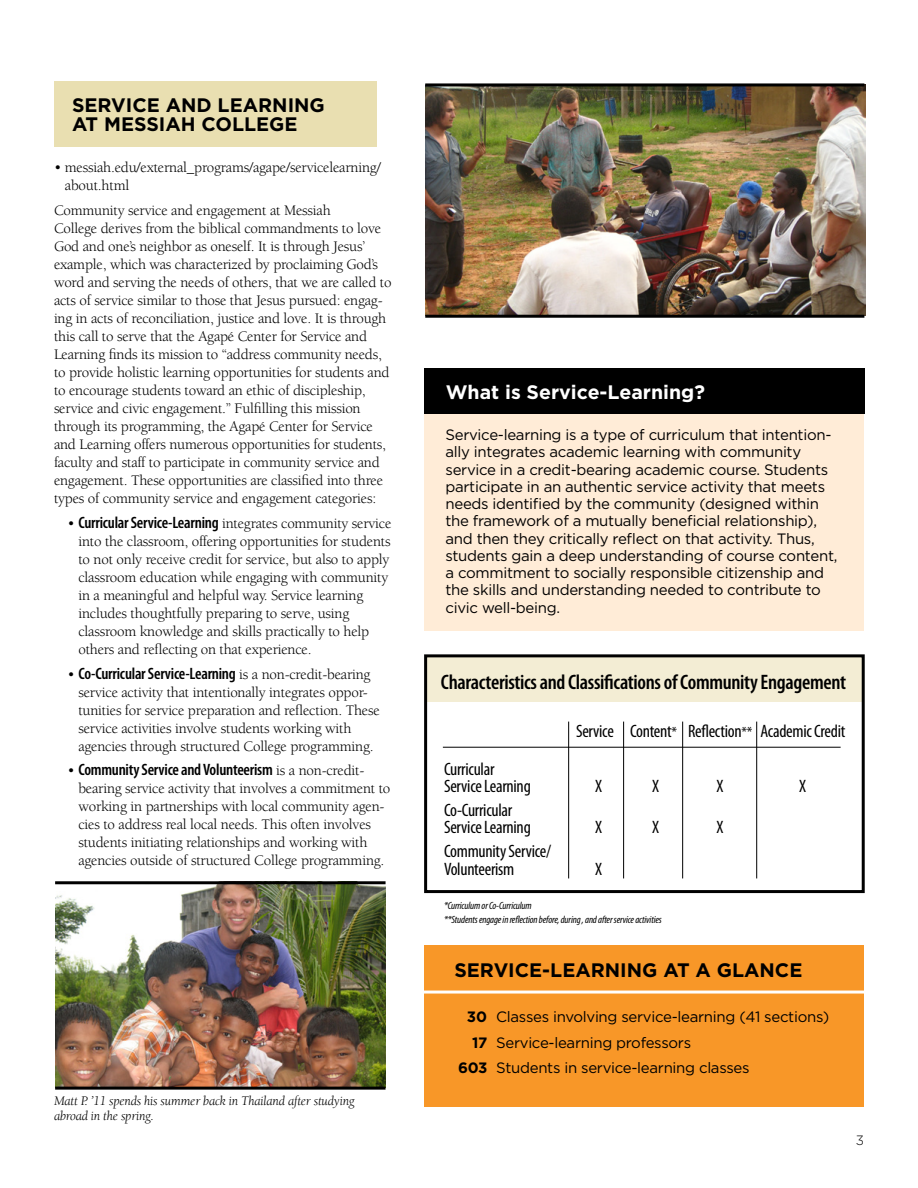
<style>
.page{position:relative;width:918px;height:1188px;background:#fff}
.page>*{position:absolute;margin:0;border:0;box-sizing:border-box;transform-origin:0 0}
.t1{font:600 condensed 21px "Myriad Pro";letter-spacing:-.015em;color:#000}
.t2{font:700 19.5px/18.8px "Gotham";color:#000}
.t3{font:700 19.5px "Gotham";letter-spacing:-.005em;color:#fff}
.t4{font:condensed 18px/17.2px "Myriad Pro";letter-spacing:-.015em;color:#000}
.t5{font:600 condensed 16.5px "Myriad Pro";letter-spacing:-.015em;color:#000}
.t6{font:15px/18px "Berkeley Std";letter-spacing:-.015em;color:#000}
.t7{font:15px/17.2px "Gotham";letter-spacing:-.02em;color:#000}
.t8{font:italic 13.5px/15.8px "Berkeley Std";letter-spacing:-.015em;color:#000}
.t9{font:300 13.5px "Gotham";color:#000}
.t10{font:italic condensed 10.5px/14.2px "Myriad Pro";letter-spacing:-.015em;color:#000}
.s1{font-family:"Myriad Pro";font-weight:600;font-stretch:condensed;font-size:16.5px}
.s2{font-family:"Berkeley Std";font-weight:400;font-stretch:normal;font-size:15px}
.s3{font-size:15px}
.s4{font-weight:700}
</style>
<div class="page">
<div style="left:426px;top:656px;width:437px;height:45px;background:#f3edd4"></div>
<img style="left:426px;top:84px;width:439px;height:232px">
<div style="left:54px;top:81px;width:323px;height:65px;background:#e9dfb1"></div>
<hr style="left:425px;top:83px;width:439px;height:3px;background:#000">
<hr style="left:425px;top:315px;width:439px;height:3px;background:#000">
<div style="left:424px;top:368px;width:440px;height:263px;background:#ffecd7"></div>
<div style="left:424px;top:946px;width:440px;height:161px;background:#f89728"></div>
<div style="left:424px;top:368px;width:440px;height:45px;background:#000"></div>
<hr style="left:422px;top:991px;width:452px;height:3px;background:#fff">
<div style="left:424px;top:654px;width:441px;height:239px;border:3px solid #000"></div>
<hr style="left:443px;top:747px;width:398px;height:1px;background:#000">
<hr style="left:568px;top:722px;width:1px;height:156px;background:#000">
<hr style="left:623px;top:722px;width:1px;height:156px;background:#000">
<hr style="left:682px;top:722px;width:1px;height:156px;background:#000">
<hr style="left:756px;top:722px;width:1px;height:156px;background:#000">
<img style="left:55px;top:884px;width:331px;height:203px">
<hr style="left:55px;top:881px;width:331px;height:3px;background:#000">
<hr style="left:55px;top:1087px;width:331px;height:3px;background:#000">
<h2 class="t2" style="left:72px;top:96px;width:254px">SERVICE AND LEARNING<br>AT M ESSIAH COLLEGE</h2>
<p class="t6" style="left:65px;top:159px;width:317px;text-indent:-11px">• messiah.edu/external_programs/agape/servicelearning/ about.html</p>
<p class="t6" style="left:54px;top:202px;width:339px">Community service and engagement at Messiah<br>College derives from the biblical commandments to love God and one’s neighbor as oneself. It is through Jesus’ example, which was characterized by proclaiming God’s word and serving the needs of others, that we are called to acts of service similar to those that Jesus pursued: engag&shy;ing in acts of reconciliation, justice and love. It is through this call to serve that the Agapé Center for Service and Learning finds its mission to “address community needs, to provide holistic learning opportunities for students and to encourage students toward an ethic of discipleship, service and civic engagement.” Fulfilling this mission through its programming, the Agapé Center for Service and Learning offers numerous opportunities for students, faculty and staff to participate in community service and engagement. These opportunities are classified into three types of community service and engagement categories:</p>
<p class="t6" style="left:78px;top:514px;width:315px;text-indent:-11px">• <span class="s1">Curricular Service-Learning</span> integrates community service into the classroom, offering opportunities for students to not only receive credit for service, but also to apply classroom education while engaging with community in a meaningful and helpful way. Service learning includes thoughtfully preparing to serve, using classroom knowledge and skills practically to help others and reflecting on that experience.</p>
<p class="t5" style="left:68px;top:663px;width:305px"><span class="s2">•</span> Co-Curricular Service-Learning <span class="s2">is a non-credit-bearing</span></p>
<p class="t6" style="left:78px;top:683px;width:303px">service activity that intentionally integrates oppor&shy;tunities for service preparation and reflection. These service activities involve students working with agencies through structured College programming.</p>
<p class="t5" style="left:67px;top:760px;width:298px"><span class="s2">•</span> Community Service and Volunteerism <span class="s2">is a non-credit-</span></p>
<p class="t6" style="left:78px;top:780px;width:314px">bearing service activity that involves a commitment to working in partnerships with local community agen&shy;cies to address real local needs. This often involves students initiating relationships and working with agencies outside of structured College programming.</p>
<p class="t8" style="left:54px;top:1093px;width:302px">Matt P. ’11 spends his summer back in Thailand after studying abroad in the spring.</p>
<h2 class="t3" style="left:446px;top:379px;width:261px">WHAT IS SERVICE-LEARNING?</h2>
<p class="t7" style="left:446px;top:426px;width:393px">Service-learning is a type of curriculum that intention&shy;ally integrates academic learning with community service in a credit-bearing academic course. Students participate in an authentic service activity that meets needs identified by the community (designed within the framework of a mutually beneficial relationship), and then they critically reflect on that activity. Thus, students gain a deep understanding of course content, a commitment to socially responsible citizenship and the skills and understanding needed to contribute to civic well-being.</p>
<h1 class="t1" style="left:441px;top:669px;width:407px">Characteristics and Classifications of Community Engagement</h1>
<p class="t4" style="left:576px;top:723px;width:271px">Service Content<span class="s3">*</span> Reflection<span class="s3">**</span> Academic Credit</p>
<p class="t4" style="left:444px;top:760px;width:88px">Curricular<br>Service Learning</p>
<p class="t4" style="left:595px;top:777px;width:9px">X</p>
<p class="t4" style="left:652px;top:777px;width:9px">X</p>
<p class="t4" style="left:717px;top:777px;width:9px">X</p>
<p class="t4" style="left:799px;top:777px;width:9px">X</p>
<p class="t4" style="left:444px;top:801px;width:88px">Co-Curricular<br>Service Learning</p>
<p class="t4" style="left:595px;top:819px;width:9px">X</p>
<p class="t4" style="left:652px;top:819px;width:9px">X</p>
<p class="t4" style="left:717px;top:819px;width:9px">X</p>
<p class="t4" style="left:444px;top:843px;width:109px">Community Service/<br>Volunteerism</p>
<p class="t4" style="left:595px;top:860px;width:9px">X</p>
<p class="t10" style="left:444px;top:898px;width:219px">*Curriculum or Co-Curriculum<br>**Students engage in reflection before, during , and after service activities</p>
<h2 class="t2" style="left:454px;top:961px;width:349px">SERVICE-LEARNING AT A GLANCE</h2>
<p class="t7" style="left:467px;top:1008px;width:364px"><span class="s4">30</span> Classes involving service-learning (41 sections)</p>
<p class="t7" style="left:472px;top:1033px;width:220px"><span class="s4">17</span> Service-learning professors</p>
<p class="t7" style="left:458px;top:1059px;width:293px"><span class="s4">603</span> Students in service-learning classes</p>
<p class="t9" style="left:856px;top:1131px;width:10px">3</p>
</div>
